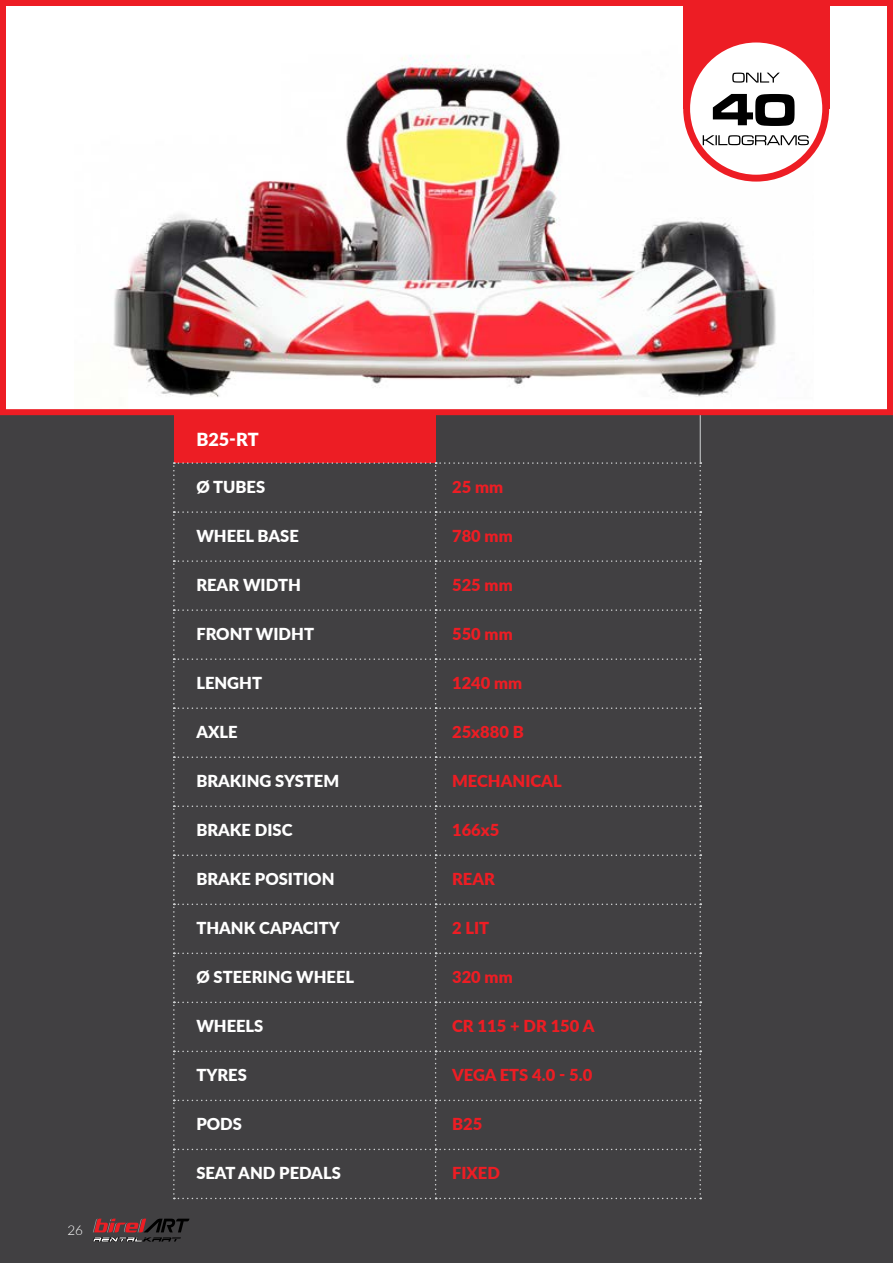
<style>
.page{position:relative;width:893px;height:1263px;background:#fff}
.page>*{position:absolute;margin:0;border:0;box-sizing:border-box;transform-origin:0 0}
.t1{font:900 18px "Lato";color:#fff}
.t2{font:900 16.5px "Lato";color:#fff}
.t3{font:900 16.5px "Lato";color:#ed1d24}
.t4{font:300 13.5px "Lato";color:#fff}
</style>
<div class="page">
<div style="left:0;top:415px;width:893px;height:848px;background:#414042"></div>
<svg style="left:93px;top:1218px;width:97px;height:24px"></svg>
<img style="left:113px;top:55px;width:700px;height:342px">
<div style="left:0;top:0;width:893px;height:415px;border:6px solid #ed1d24"></div>
<div style="left:174px;top:415px;width:262px;height:48px;background:#ed1d24"></div>
<hr style="left:700px;top:415px;width:1px;height:47px;background:#d1d3d4">
<svg style="left:173px;top:462px;width:528px;height:737px"></svg>
<div style="left:683px;top:0;width:146px;height:109px;background:#ed1d24"></div>
<div style="left:687px;top:39px;width:139px;height:139px;background:#fff;border-radius:50%"></div>
<div style="left:683px;top:36px;width:146px;height:146px;border:7px solid #ed1d24;border-radius:50%"></div>
<svg style="left:703px;top:135px;width:106px;height:10px"></svg>
<svg style="left:732px;top:73px;width:48px;height:10px"></svg>
<svg style="left:713px;top:94px;width:81px;height:32px"></svg>
<p class="t4" style="left:67px;top:1220px;width:17px">26</p>
<p class="t1" style="left:196px;top:426px;width:64px">B25-RT</p>
<p class="t2" style="left:196px;top:474px;width:70px">Ø TUBES</p>
<p class="t3" style="left:452px;top:474px;width:53px">25 mm</p>
<p class="t2" style="left:196px;top:523px;width:104px">WHEEL BASE</p>
<p class="t3" style="left:452px;top:523px;width:62px">780 mm</p>
<p class="t2" style="left:196px;top:572px;width:106px">REAR WIDTH</p>
<p class="t3" style="left:452px;top:572px;width:62px">525 mm</p>
<p class="t2" style="left:196px;top:621px;width:119px">FRONT WIDHT</p>
<p class="t3" style="left:452px;top:621px;width:62px">550 mm</p>
<p class="t2" style="left:196px;top:670px;width:67px">LENGHT</p>
<p class="t3" style="left:452px;top:670px;width:72px">1240 mm</p>
<p class="t2" style="left:196px;top:720px;width:43px">AXLE</p>
<p class="t3" style="left:452px;top:720px;width:73px">25x880 B</p>
<p class="t2" style="left:196px;top:769px;width:144px">BRAKING SYSTEM</p>
<p class="t3" style="left:452px;top:769px;width:111px">MECHANICAL</p>
<p class="t2" style="left:196px;top:818px;width:98px">BRAKE DISC</p>
<p class="t3" style="left:452px;top:818px;width:49px">166x5</p>
<p class="t2" style="left:196px;top:867px;width:140px">BRAKE POSITION</p>
<p class="t3" style="left:452px;top:867px;width:44px">REAR</p>
<p class="t2" style="left:196px;top:916px;width:145px">THANK CAPACITY</p>
<p class="t3" style="left:452px;top:916px;width:39px">2 LIT</p>
<p class="t2" style="left:196px;top:965px;width:159px">Ø STEERING WHEEL</p>
<p class="t3" style="left:452px;top:965px;width:62px">320 mm</p>
<p class="t2" style="left:196px;top:1014px;width:69px">WHEELS</p>
<p class="t3" style="left:452px;top:1014px;width:144px">CR 115 + DR 150 A</p>
<p class="t2" style="left:196px;top:1063px;width:52px">TYRES</p>
<p class="t3" style="left:452px;top:1063px;width:142px">VEGA ETS 4.0 - 5.0</p>
<p class="t2" style="left:196px;top:1112px;width:47px">PODS</p>
<p class="t3" style="left:452px;top:1112px;width:32px">B25</p>
<p class="t2" style="left:196px;top:1161px;width:146px">SEAT AND PEDALS</p>
<p class="t3" style="left:452px;top:1161px;width:49px">FIXED</p>
</div>
